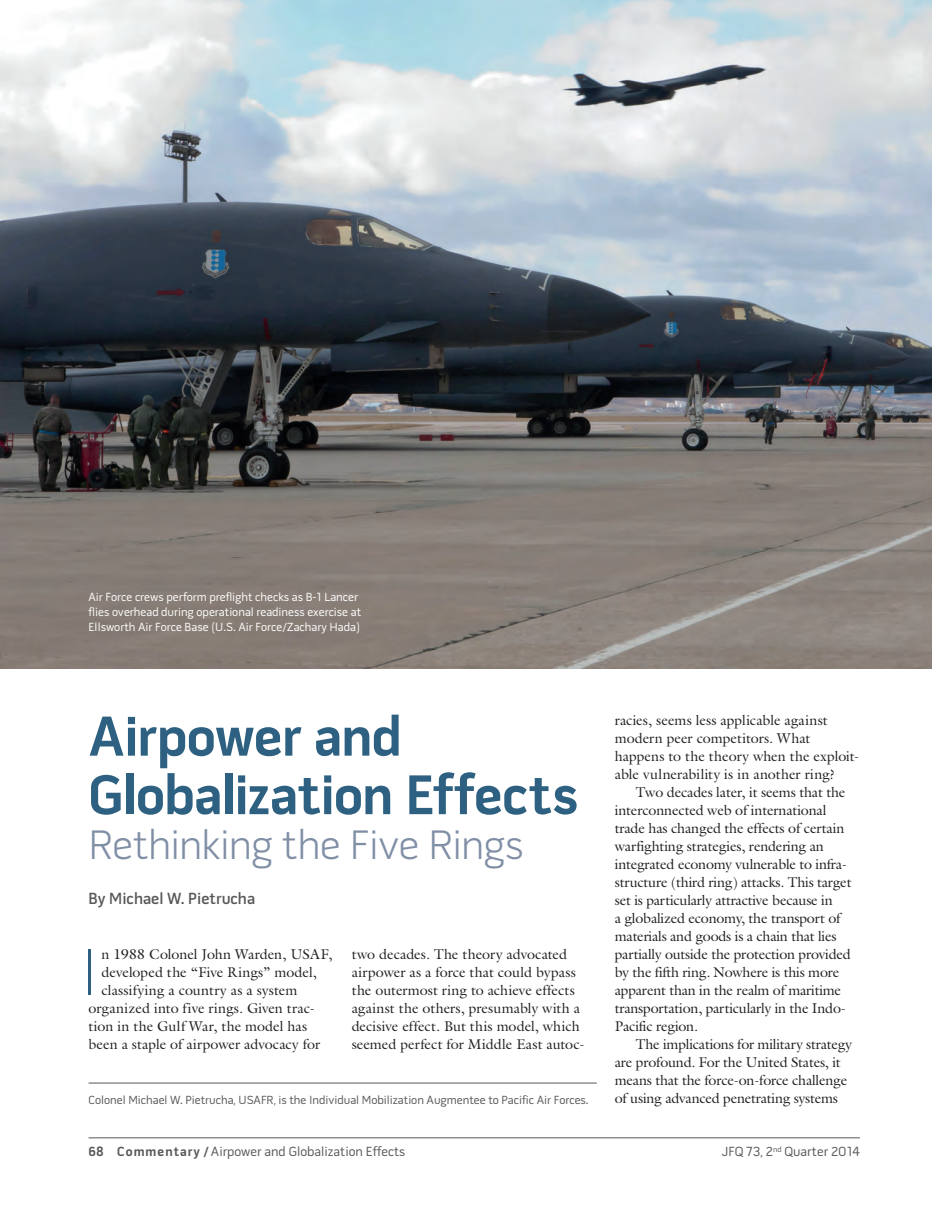
<style>
.page{position:relative;width:932px;height:1229px;background:#fff}
.page>*{position:absolute;margin:0;border:0;box-sizing:border-box;transform-origin:0 0}
.t1{font:100 67.2px "Pill Gothic 600 mg";color:#2e6181}
.t2{font:700 57px/58.5px "Pill Gothic 600 mg";letter-spacing:-.015em;color:#2e6181}
.t3{font:300 42px "Pill Gothic 600 mg";letter-spacing:-.015em;color:#808fa6}
.t4{font:600 16.5px "Pill Gothic 600 mg";color:#57585a}
.t5{font:14.25px/18px "Galliard Std";letter-spacing:-.01em;color:#231f20}
.t6{font:14.25px "Galliard Std";letter-spacing:.015em;color:#231f20}
.t7{font:14.25px "Galliard Std";letter-spacing:.01em;color:#231f20}
.t8{font:13.5px "Pill Gothic 600 mg";color:#57585a}
.t9{font:12px/15px "Pill Gothic 600 mg";color:#fff}
.t10{font:12px "Pill Gothic 600 mg";color:#57585a}
.s1{font-style:italic}
.s2{font-weight:700}
</style>
<div class="page">
<hr style="left:88px;top:1137px;width:772px;height:1px;background:#57585a">
<hr style="left:88px;top:1082px;width:509px;height:1px;background:#57585a">
<img style="left:0;top:0;width:932px;height:668px">
<p class="t9" style="left:88px;top:590px;width:274px">Air Force crews perform preflight checks as B-1 Lancer flies overhead during operational readiness exercise at<br>Ellsworth Air Force Base (U.S. Air Force/Zachary Hada)</p>
<h2 class="t2" style="left:88px;top:712px;width:491px">Airpower and<br>Globalization Effects</h2>
<h3 class="t3" style="left:88px;top:828px;width:436px">Rethinking the Five Rings</h3>
<p class="t4" style="left:88px;top:892px;width:168px">By Michael W. Pietrucha</p>
<h1 class="t1" style="left:81px;top:945px;width:20px">I</h1>
<p class="t5" style="left:102px;top:944px;width:232px">n 1988 Colonel John Warden, USAF,</p>
<p class="t5" style="left:102px;top:962px;width:217px">developed the “Five Rings” model,</p>
<p class="t6" style="left:102px;top:981px;width:197px">classifying a country as a system</p>
<p class="t5" style="left:89px;top:998px;width:228px">organized into five rings. Given trac-</p>
<p class="t7" style="left:89px;top:1017px;width:220px">tion in the Gulf War, the model has</p>
<p class="t5" style="left:89px;top:1034px;width:233px">been a staple of airpower advocacy for</p>
<p class="t5" style="left:352px;top:944px;width:234px">two decades. The theory advocated airpower as a force that could bypass the outermost ring to achieve effects against the others, presumably with a decisive effect. But this model, which seemed perfect for Middle East autoc-</p>
<p class="t5" style="left:615px;top:710px;width:246px">racies, seems less applicable against modern peer competitors. What happens to the theory when the exploit&shy;able vulnerability is in another ring?</p>
<p class="t5" style="left:615px;top:782px;width:238px;text-indent:21px">Two decades later, it seems that the interconnected web of international trade has changed the effects of certain warfighting strategies, rendering an integrated economy vulnerable to infra&shy;structure (third ring) attacks. This target set is particularly attractive because in<br>a globalized economy, the transport of materials and goods is a chain that lies partially outside the protection provided by the fifth ring<span class="s1">.</span> Nowhere is this more apparent than in the realm of maritime transportation, particularly in the Indo-Pacific region.</p>
<p class="t5" style="left:615px;top:1034px;width:239px;text-indent:21px">The implications for military strategy are profound. For the United States, it means that the force-on-force challenge</p>
<p class="t10" style="left:88px;top:1095px;width:501px">Colonel Michael W. Pietrucha, USAFR, is the Individual Mobilization Augmentee to Pacific Air Forces.</p>
<p class="t5" style="left:615px;top:1088px;width:225px">of using advanced penetrating systems</p>
<p class="t8" style="left:88px;top:1146px;width:318px"><span class="s2">68 Commentary /</span> Airpower and Globalization Effects</p>
<p class="t8" style="left:722px;top:1146px;width:139px">JFQ 73, 2<sup>nd</sup> Quarter 2014</p>
</div>
